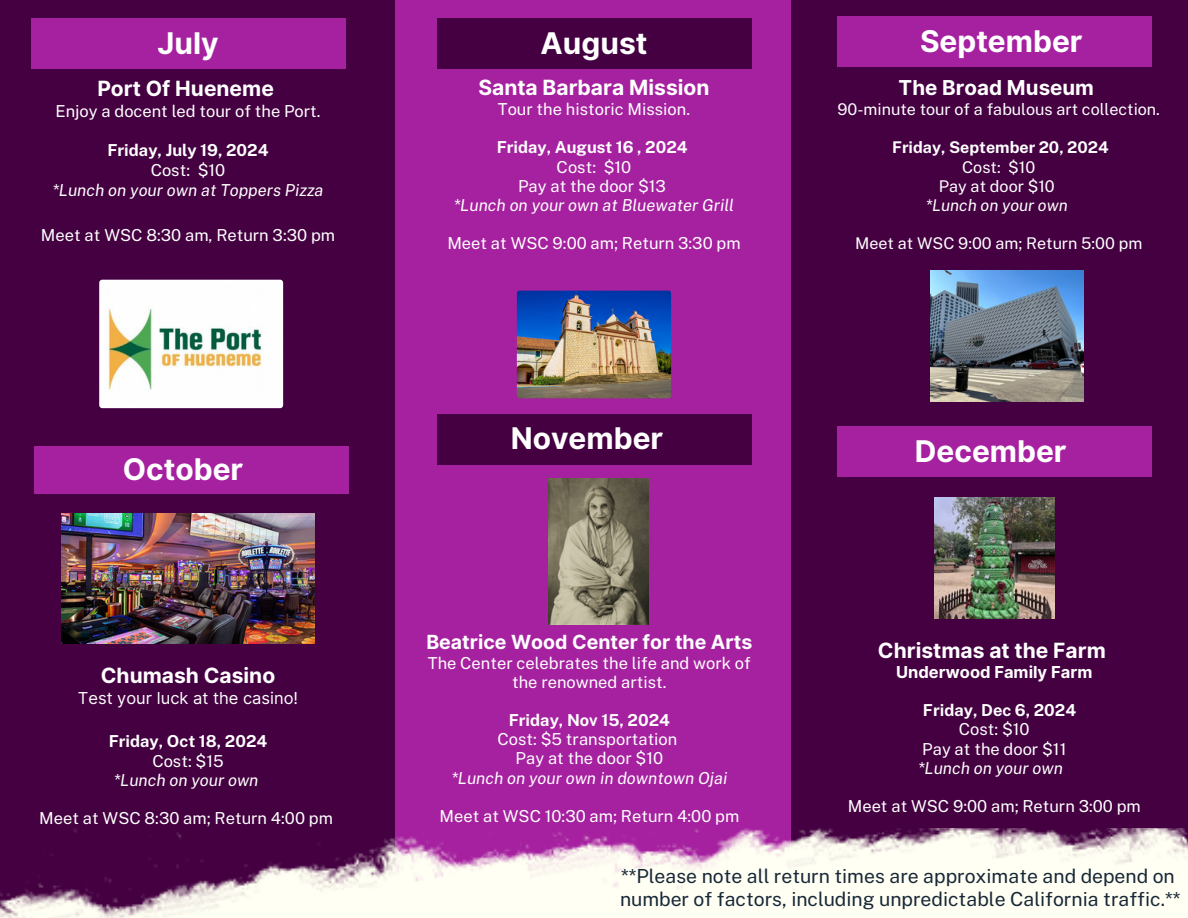
<style>
.page{position:relative;width:1188px;height:918px;background:#440041}
.page>*{position:absolute;margin:0;border:0;box-sizing:border-box;transform-origin:0 0}
.t1{font:700 29.85px "Inter";color:#fff}
.t2{font:700 21px "Inter";color:#fff}
.t3{font:700 20.55px "Inter";color:#fff}
.t4{font:700 19.5px "Inter";color:#fff}
.t5{font:19.35px/22.5px "Public Sans";color:#182838}
.t6{font:16.5px/19.2px "Public Sans";color:#fff;text-align:center}
.t7{font:italic 16.5px "Public Sans";color:#fff}
.t8{font:700 16.5px "Public Sans";color:#fff}
.t9{font:16.5px "Inter";color:#fff}
.t10{font:700 16.5px "Inter";color:#fff}
.t11{font:16.2px "Public Sans";color:#fff}
.t12{font:700 16.2px "Public Sans";color:#fff}
.t13{font:italic 16.2px "Public Sans";color:#fff}
</style>
<div class="page">
<div style="left:395px;top:0;width:396px;height:918px;background:#a621a0"></div>
<img style="left:0;top:828px;width:1188px;height:90px">
<img style="left:99px;top:280px;width:184px;height:128px;border-radius:3px">
<img style="left:517px;top:291px;width:154px;height:107px;border-radius:3px">
<div style="left:31px;top:19px;width:314px;height:50px;background:#a621a0"></div>
<div style="left:837px;top:17px;width:315px;height:50px;background:#a621a0"></div>
<div style="left:837px;top:427px;width:315px;height:50px;background:#a621a0"></div>
<div style="left:437px;top:19px;width:314px;height:50px;background:#440041"></div>
<img style="left:930px;top:271px;width:153px;height:130px">
<div style="left:34px;top:446px;width:315px;height:47px;background:#a621a0"></div>
<img style="left:61px;top:514px;width:254px;height:129px">
<div style="left:437px;top:414px;width:314px;height:50px;background:#440041"></div>
<img style="left:549px;top:478px;width:100px;height:147px">
<img style="left:934px;top:498px;width:121px;height:120px">
<p class="t1" style="left:157px;top:26px;width:63px">July</p>
<p class="t1" style="left:541px;top:26px;width:108px">August</p>
<p class="t2" style="left:97px;top:75px;width:178px">Port Of Hueneme</p>
<p class="t6" style="left:55px;top:101px;width:267px">Enjoy a docent led tour of the Port.</p>
<p class="t8" style="left:108px;top:141px;width:163px">Friday, July 19, 2024</p>
<p class="t6" style="left:151px;top:161px;width:76px">Cost: $10</p>
<p class="t7" style="left:52px;top:180px;width:273px">*Lunch on your own at Toppers Pizza</p>
<p class="t6" style="left:41px;top:226px;width:296px">Meet at WSC 8:30 am, Return 3:30 pm</p>
<p class="t1" style="left:123px;top:451px;width:122px">October</p>
<h1 class="t2" style="left:101px;top:663px;width:176px">Chumash Casino</h1>
<h1 class="t9" style="left:78px;top:688px;width:222px">Test your luck at the casino!</h1>
<p class="t8" style="left:109px;top:732px;width:160px">Friday, Oct 18, 2024</p>
<p class="t6" style="left:152px;top:751px;width:73px">Cost: $15</p>
<p class="t7" style="left:114px;top:770px;width:146px">*Lunch on your own</p>
<p class="t6" style="left:39px;top:808px;width:295px">Meet at WSC 8:30 am; Return 4:00 pm</p>
<p class="t2" style="left:478px;top:75px;width:233px">Santa Barbara Mission</p>
<p class="t6" style="left:498px;top:100px;width:194px">Tour the historic Mission.</p>
<p class="t8" style="left:497px;top:138px;width:192px">Friday, August 16 , 2024</p>
<p class="t6" style="left:557px;top:157px;width:76px">Cost: $10</p>
<p class="t6" style="left:518px;top:176px;width:149px">Pay at the door $13</p>
<p class="t7" style="left:454px;top:195px;width:282px">*Lunch on your own at Bluewater Grill</p>
<p class="t6" style="left:447px;top:234px;width:295px">Meet at WSC 9:00 am; Return 3:30 pm</p>
<p class="t1" style="left:511px;top:421px;width:154px">November</p>
<h3 class="t4" style="left:426px;top:630px;width:328px">Beatrice Wood Center for the Arts</h3>
<p class="t6" style="left:428px;top:653px;width:324px">The Center celebrates the life and work of the renowned artist.</p>
<p class="t8" style="left:509px;top:710px;width:163px">Friday, Nov 15, 2024</p>
<p class="t6" style="left:498px;top:730px;width:181px">Cost: $5 transportation</p>
<p class="t6" style="left:516px;top:749px;width:149px">Pay at the door $10</p>
<p class="t7" style="left:451px;top:768px;width:278px">*Lunch on your own in downtown Ojai</p>
<p class="t6" style="left:440px;top:806px;width:301px">Meet at WSC 10:30 am; Return 4:00 pm</p>
<p class="t1" style="left:920px;top:23px;width:164px">September</p>
<p class="t3" style="left:899px;top:75px;width:197px">The Broad Museum</p>
<p class="t11" style="left:838px;top:100px;width:324px">90-minute tour of a fabulous art collection.</p>
<p class="t12" style="left:892px;top:138px;width:218px">Friday, September 20, 2024</p>
<h1 class="t11" style="left:962px;top:157px;width:75px">Cost: $10</h1>
<h1 class="t11" style="left:939px;top:176px;width:117px">Pay at door $10</h1>
<p class="t13" style="left:926px;top:195px;width:143px">*Lunch on your own</p>
<p class="t11" style="left:855px;top:234px;width:289px">Meet at WSC 9:00 am; Return 5:00 pm</p>
<p class="t1" style="left:915px;top:433px;width:153px">December</p>
<p class="t2" style="left:878px;top:638px;width:229px">Christmas at the Farm</p>
<p class="t10" style="left:896px;top:662px;width:198px">Underwood Family Farm</p>
<p class="t8" style="left:923px;top:701px;width:155px">Friday, Dec 6, 2024</p>
<p class="t6" style="left:959px;top:720px;width:72px">Cost: $10</p>
<p class="t6" style="left:922px;top:739px;width:146px">Pay at the door $11</p>
<p class="t7" style="left:918px;top:758px;width:146px">*Lunch on your own</p>
<p class="t6" style="left:848px;top:796px;width:295px">Meet at WSC 9:00 am; Return 3:00 pm</p>
<h2 class="t5" style="left:620px;top:865px;width:562px">**Please note all return times are approximate and depend on number of factors, including unpredictable California traffic.**</h2>
</div>
